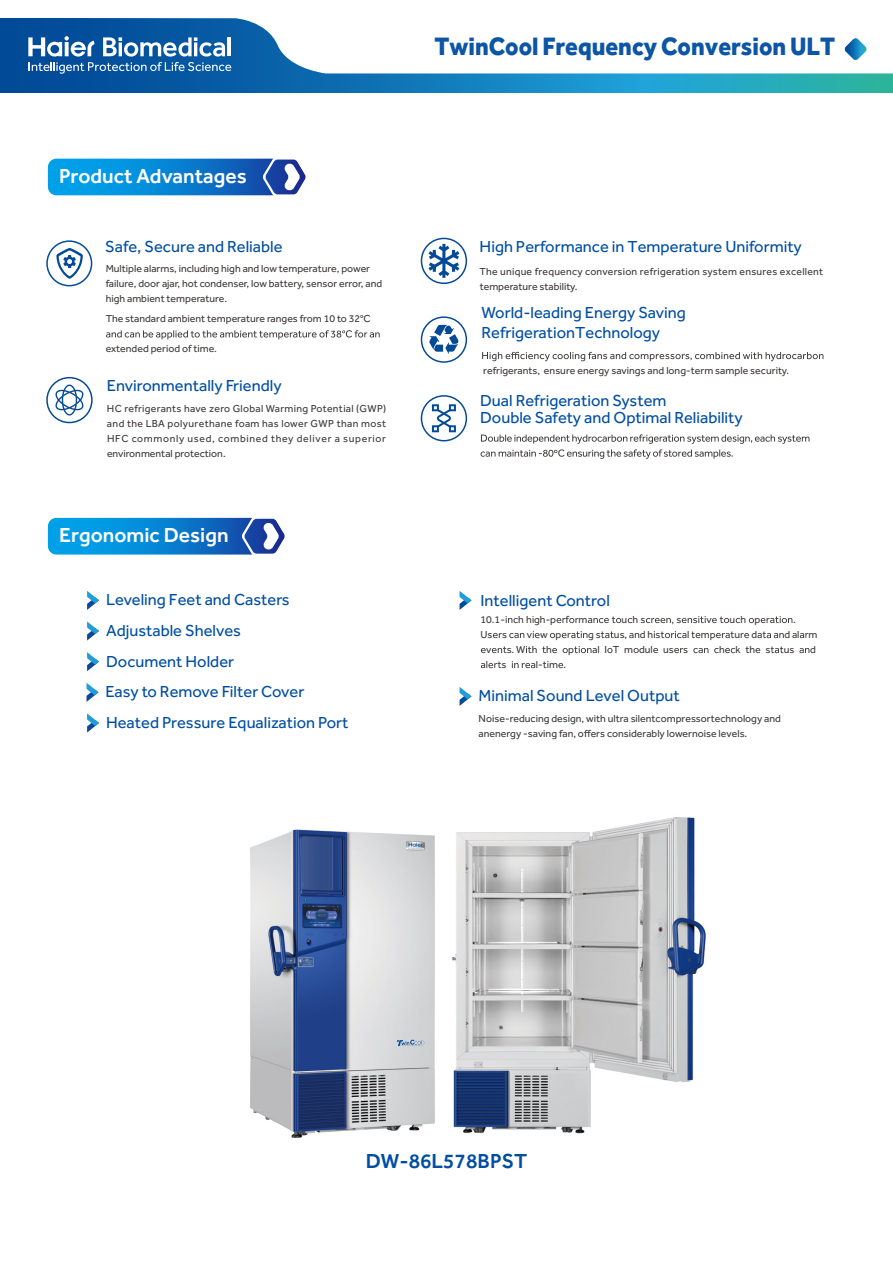
<style>
.page{position:relative;width:893px;height:1263px;background:#fff}
.page>*{position:absolute;margin:0;border:0;box-sizing:border-box;transform-origin:0 0}
.t1{font:800 26.1px "Effra";color:#0d55a5;scale:.92 1}
.t2{font:500 21px "Effra";color:#fff}
.t3{font:500 21px "Effra";color:#004ea2}
.t4{font:16.5px "Effra";color:#004ea2}
.t5{font:10.5px/15px "Effra";color:#3e3a39}
.t6{font:10.5px/15px "Effra";letter-spacing:.025em;color:#3e3a39}
</style>
<div class="page">
<div style="left:421px;top:316px;width:46px;height:47px;border:2px solid #054a97;border-radius:22px"></div>
<div style="left:421px;top:395px;width:46px;height:46px;border:2px solid #054a97;border-radius:22px"></div>
<svg style="left:432px;top:404px;width:24px;height:28px"></svg>
<div style="left:421px;top:238px;width:46px;height:46px;border:2px solid #054a97;border-radius:22px"></div>
<div style="left:46px;top:377px;width:47px;height:46px;border:2px solid #054a97;border-radius:22px"></div>
<svg style="left:55px;top:384px;width:29px;height:32px"></svg>
<svg style="left:106px;top:330px;width:274px;height:9px"></svg>
<div style="left:46px;top:240px;width:46px;height:46px;border:2px solid #054a97;border-radius:50%"></div>
<svg style="left:56px;top:248px;width:27px;height:31px"></svg>
<svg style="left:460px;top:687px;width:11px;height:19px"></svg>
<svg style="left:482px;top:352px;width:341px;height:9px"></svg>
<svg style="left:481px;top:434px;width:328px;height:25px"></svg>
<svg style="left:506px;top:616px;width:12px;height:7px"></svg>
<svg style="left:532px;top:616px;width:2px;height:7px"></svg>
<svg style="left:557px;top:618px;width:21px;height:5px"></svg>
<svg style="left:588px;top:616px;width:33px;height:7px"></svg>
<svg style="left:628px;top:618px;width:4px;height:5px"></svg>
<svg style="left:646px;top:618px;width:25px;height:5px"></svg>
<svg style="left:682px;top:618px;width:10px;height:5px"></svg>
<svg style="left:698px;top:616px;width:8px;height:7px"></svg>
<svg style="left:712px;top:616px;width:17px;height:7px"></svg>
<svg style="left:736px;top:618px;width:4px;height:5px"></svg>
<svg style="left:749px;top:618px;width:5px;height:5px"></svg>
<svg style="left:761px;top:616px;width:31px;height:7px"></svg>
<svg style="left:493px;top:633px;width:9px;height:5px"></svg>
<svg style="left:509px;top:633px;width:15px;height:5px"></svg>
<svg style="left:533px;top:631px;width:7px;height:7px"></svg>
<svg style="left:550px;top:633px;width:5px;height:5px"></svg>
<svg style="left:562px;top:631px;width:25px;height:7px"></svg>
<svg style="left:601px;top:631px;width:13px;height:7px"></svg>
<svg style="left:629px;top:633px;width:10px;height:5px"></svg>
<svg style="left:661px;top:631px;width:39px;height:7px"></svg>
<svg style="left:716px;top:631px;width:18px;height:7px"></svg>
<svg style="left:741px;top:633px;width:8px;height:5px"></svg>
<svg style="left:757px;top:631px;width:27px;height:7px"></svg>
<svg style="left:792px;top:633px;width:16px;height:5px"></svg>
<svg style="left:481px;top:648px;width:5px;height:5px"></svg>
<svg style="left:492px;top:646px;width:15px;height:7px"></svg>
<svg style="left:526px;top:646px;width:6px;height:7px"></svg>
<svg style="left:542px;top:646px;width:4px;height:7px"></svg>
<svg style="left:552px;top:648px;width:5px;height:5px"></svg>
<svg style="left:563px;top:648px;width:5px;height:5px"></svg>
<svg style="left:574px;top:646px;width:23px;height:7px"></svg>
<svg style="left:607px;top:648px;width:5px;height:5px"></svg>
<svg style="left:633px;top:648px;width:6px;height:5px"></svg>
<svg style="left:653px;top:648px;width:5px;height:5px"></svg>
<svg style="left:674px;top:648px;width:9px;height:5px"></svg>
<svg style="left:693px;top:648px;width:15px;height:5px"></svg>
<svg style="left:714px;top:648px;width:5px;height:5px"></svg>
<svg style="left:725px;top:648px;width:10px;height:5px"></svg>
<svg style="left:746px;top:646px;width:3px;height:7px"></svg>
<svg style="left:755px;top:648px;width:5px;height:5px"></svg>
<svg style="left:771px;top:646px;width:13px;height:7px"></svg>
<svg style="left:799px;top:648px;width:10px;height:5px"></svg>
<svg style="left:481px;top:661px;width:20px;height:7px"></svg>
<svg style="left:512px;top:661px;width:23px;height:7px"></svg>
<svg style="left:543px;top:661px;width:5px;height:7px"></svg>
<svg style="left:558px;top:663px;width:5px;height:5px"></svg>
<svg style="left:460px;top:591px;width:11px;height:19px"></svg>
<svg style="left:87px;top:713px;width:12px;height:19px"></svg>
<svg style="left:87px;top:683px;width:11px;height:19px"></svg>
<svg style="left:87px;top:591px;width:12px;height:19px"></svg>
<svg style="left:87px;top:652px;width:12px;height:19px"></svg>
<svg style="left:87px;top:621px;width:12px;height:20px"></svg>
<svg style="left:0;top:18px;width:893px;height:59px"></svg>
<svg style="left:844px;top:38px;width:23px;height:22px"></svg>
<svg style="left:0;top:77px;width:893px;height:16px;background:#147eb4"></svg>
<svg style="left:28px;top:36px;width:203px;height:38px"></svg>
<svg style="left:48px;top:517px;width:237px;height:38px;background:#2189d2"></svg>
<svg style="left:48px;top:158px;width:258px;height:38px;background:#2087d1"></svg>
<svg style="left:428px;top:244px;width:31px;height:34px"></svg>
<svg style="left:429px;top:325px;width:30px;height:29px"></svg>
<img style="left:250px;top:829px;width:185px;height:309px">
<img style="left:452px;top:817px;width:254px;height:317px">
<svg style="left:397px;top:1040px;width:27px;height:6px"></svg>
<h2 class="t2" style="left:59px;top:163px;width:189px">Product Advantages</h2>
<h1 class="t1" style="left:434px;top:31px;width:437px">TwinCool Frequency Conversion ULT</h1>
<h3 class="t4" style="left:105px;top:237px;width:179px">Safe, Secure and Reliable</h3>
<h3 class="t4" style="left:480px;top:237px;width:324px">High Performance in Temperature Uniformity</h3>
<p class="t5" style="left:106px;top:261px;width:278px">Multiple alarms, including high and low temperature, power failure, door ajar, hot condenser, low battery, sensor error, and high ambient temperature.</p>
<p class="t5" style="left:106px;top:311px;width:266px">The standard ambient temperature ranges from 10 to 32°C</p>
<p class="t5" style="left:106px;top:341px;width:113px">extended period of time.</p>
<h3 class="t4" style="left:107px;top:376px;width:176px">Environmentally Friendly</h3>
<p class="t5" style="left:107px;top:401px;width:281px;text-align:justify">HC refrigerants have zero Global Warming Potential (GWP) and the LBA polyurethane foam has lower GWP than most HFC commonly used, combined they deliver a superior environmental protection.</p>
<h2 class="t2" style="left:59px;top:523px;width:171px">Ergonomic Design</h2>
<h3 class="t4" style="left:106px;top:590px;width:185px">Leveling Feet and Casters</h3>
<h3 class="t4" style="left:106px;top:621px;width:136px">Adjustable Shelves</h3>
<h3 class="t4" style="left:106px;top:651px;width:130px">Document Holder</h3>
<h3 class="t4" style="left:106px;top:682px;width:200px">Easy to Remove Filter Cover</h3>
<h3 class="t4" style="left:106px;top:713px;width:244px">Heated Pressure Equalization Port</h3>
<p class="t6" style="left:480px;top:263px;width:345px">The unique frequency conversion refrigeration system ensures excellent temperature stability.</p>
<h3 class="t4" style="left:481px;top:323px;width:180px">RefrigerationTechnology</h3>
<h3 class="t4" style="left:481px;top:303px;width:206px">World-leading Energy Saving</h3>
<p class="t5" style="left:483px;top:363px;width:307px">refrigerants, ensure energy savings and long-term sample security.</p>
<h3 class="t4" style="left:480px;top:408px;width:264px">Double Safety and Optimal Reliability</h3>
<h3 class="t4" style="left:480px;top:390px;width:188px">Dual Refrigeration System</h3>
<h3 class="t4" style="left:481px;top:590px;width:131px">Intelligent Control</h3>
<p class="t5" style="left:480px;top:612px;width:26px">10.1-</p>
<p class="t5" style="left:518px;top:612px;width:71px">hhgh-p f m</p>
<p class="t5" style="left:622px;top:612px;width:25px">u hs</p>
<p class="t5" style="left:671px;top:612px;width:42px">,s sv</p>
<p class="t5" style="left:730px;top:612px;width:32px">u h p</p>
<p class="t5" style="left:793px;top:612px;width:4px">.</p>
<p class="t5" style="left:480px;top:627px;width:28px">Us s</p>
<p class="t5" style="left:527px;top:627px;width:36px">v w p</p>
<p class="t5" style="left:588px;top:627px;width:14px">gs</p>
<p class="t5" style="left:614px;top:627px;width:48px">us, dh s</p>
<p class="t5" style="left:687px;top:627px;width:30px">l mp</p>
<p class="t5" style="left:734px;top:627px;width:24px">u d</p>
<p class="t5" style="left:784px;top:627px;width:35px">d l m</p>
<p class="t5" style="left:486px;top:642px;width:7px">v</p>
<p class="t5" style="left:507px;top:642px;width:47px">s. W h h</p>
<p class="t5" style="left:568px;top:642px;width:7px">p</p>
<p class="t5" style="left:597px;top:642px;width:92px">lI Tm dul us s</p>
<p class="t5" style="left:719px;top:642px;width:53px">hk hs</p>
<p class="t5" style="left:784px;top:642px;width:12px">us</p>
<p class="t5" style="left:810px;top:642px;width:7px">d</p>
<p class="t5" style="left:486px;top:657px;width:4px">l</p>
<p class="t5" style="left:501px;top:657px;width:6px">s</p>
<p class="t5" style="left:536px;top:657px;width:32px">l-m.</p>
<h3 class="t4" style="left:479px;top:686px;width:203px">Minimal Sound Level Output</h3>
<p class="t5" style="left:479px;top:711px;width:304px">Noise-reducing design, with ultra silentcompressortechnology and anenergy -saving fan, offers considerably lowernoise levels.</p>
<h2 class="t3" style="left:366px;top:1148px;width:163px">DW-86L578BPST</h2>
</div>
